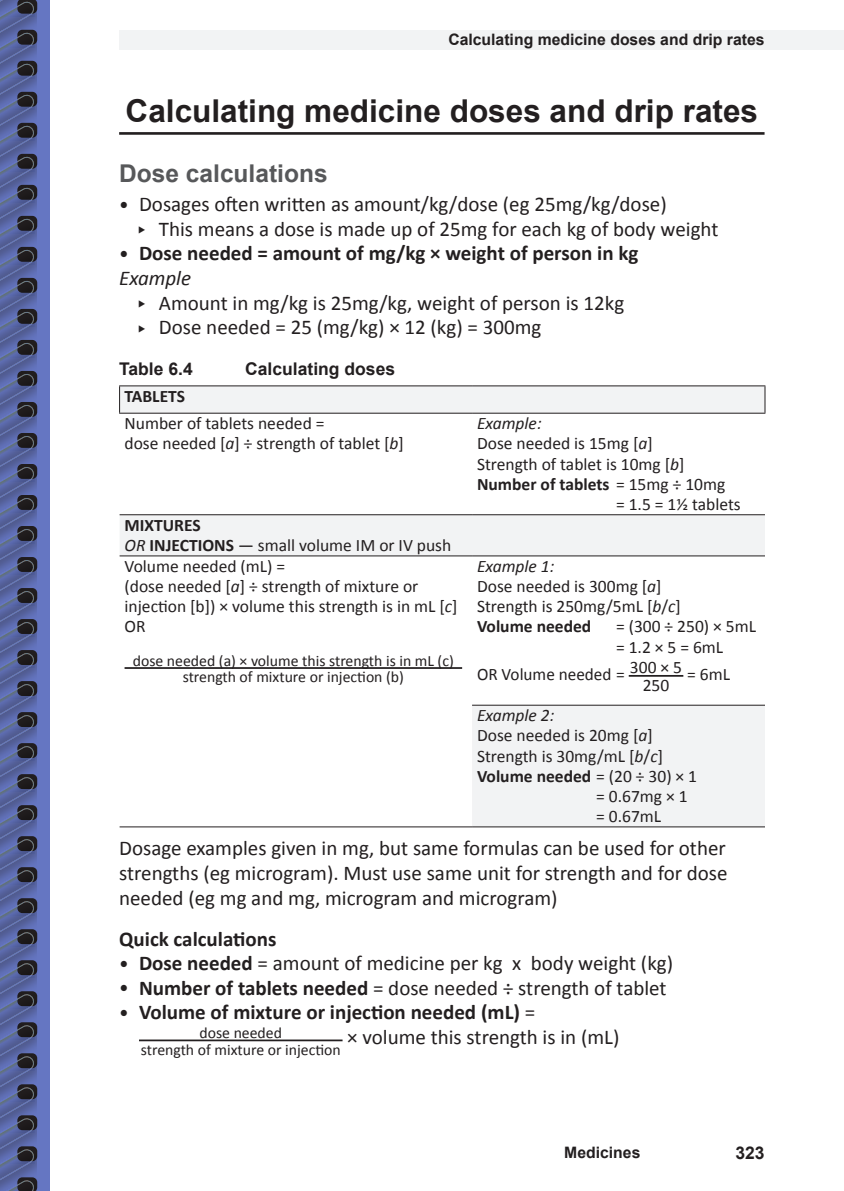
<style>
.page{position:relative;width:844px;height:1191px;background:#fff}
.page>*{position:absolute;margin:0;border:0;box-sizing:border-box;transform-origin:0 0}
.Protocol_H1{font:700 31.5px "Arial";color:#231f20}
.Protocol_H3{font:700 24.5px "Arial";color:#57585a}
.Protocol_Normal_unin{font:21px/25.2px "Calibri";color:#231f20;text-align:justify}
.Protocol_Normal{font:700 21px "Calibri";color:#231f20}
.List_Bullet_Level_1{font:21px "Calibri";color:#231f20}
.Protocol_Normal-2{font:italic 21px "Calibri";color:#231f20}
.Table_Standard_Text{font:17.5px/20.1px "Calibri";color:#231f20}
.Table_Standard_Text-2{font:700 17.5px "Calibri";color:#231f20}
.Caption_Table{font:700 17.5px "Arial";color:#231f20}
.Table_Standard_Text-3{font:italic 17.5px "Calibri";color:#231f20}
.Table_Standard_Text-4{font:15.75px "Calibri";color:#231f20}
.t1{font:700 15.75px "Arial";color:#231f20}
.s1{font-style:italic}
.s2{font-weight:400}
.s3{font-weight:700}
</style>
<div class="page">
<div style="left:0;top:0;width:50px;height:1191px;background:#6576c2"></div>
<div style="left:119px;top:30px;width:724px;height:20px;background:#f2f3f4"></div>
<hr style="left:119px;top:132px;width:645px;height:3px;background:#231f20">
<div style="left:119px;top:386px;width:645px;height:27px;background:#f2f3f4"></div>
<svg style="left:119px;top:515px;width:645px;height:311px"></svg>
<hr style="left:119px;top:385px;width:353px;height:1px;background:#231f20">
<svg style="left:119px;top:386px;width:1px;height:27px"></svg>
<hr style="left:472px;top:385px;width:293px;height:1px;background:#231f20">
<svg style="left:764px;top:386px;width:1px;height:27px"></svg>
<hr style="left:119px;top:413px;width:353px;height:1px;background:#231f20">
<hr style="left:472px;top:413px;width:293px;height:1px;background:#231f20">
<hr style="left:119px;top:514px;width:353px;height:1px;background:#231f20">
<hr style="left:472px;top:514px;width:292px;height:1px;background:#231f20">
<hr style="left:119px;top:555px;width:353px;height:1px;background:#231f20">
<hr style="left:472px;top:555px;width:292px;height:1px;background:#231f20">
<hr style="left:472px;top:705px;width:292px;height:1px;background:#231f20">
<hr style="left:119px;top:826px;width:353px;height:1px;background:#231f20">
<hr style="left:472px;top:826px;width:292px;height:1px;background:#231f20">
<hr style="left:124px;top:667px;width:338px;height:2px;background:#231f20">
<hr style="left:628px;top:675px;width:55px;height:1px;background:#231f20">
<hr style="left:139px;top:1039px;width:203px;height:2px;background:#231f20">
<svg style="left:0;top:0;width:37px;height:1191px;background:#4d5784"></svg>
<p class="t1" style="left:448px;top:29px;width:317px">Calculating medicine doses and drip rates</p>
<p class="Protocol_H1" style="left:126px;top:90px;width:633px">Calculating medicine doses and drip rates</p>
<p class="Protocol_H3" style="left:119px;top:157px;width:210px">Dose calculations</p>
<p class="Protocol_Normal_unin" style="left:119px;top:191px;width:549px">• Dosages often written as amount/kg/dose (eg 25mg/kg/dose)</p>
<p class="Protocol_Normal_unin" style="left:159px;top:215px;width:561px">This means a dose is made up of 25mg for each kg of body weight</p>
<p class="Protocol_Normal" style="left:119px;top:238px;width:520px">• Dose needed = amount of mg/kg × weight of person in kg</p>
<p class="Protocol_Normal-2" style="left:119px;top:264px;width:73px">Example</p>
<p class="Protocol_Normal_unin" style="left:159px;top:290px;width:467px">Amount in mg/kg is 25mg/kg, weight of person is 12kg</p>
<p class="Protocol_Normal_unin" style="left:159px;top:314px;width:384px">Dose needed = 25 (mg/kg) × 12 (kg) = 300mg</p>
<p class="Caption_Table" style="left:119px;top:357px;width:75px">Table 6.4</p>
<p class="Caption_Table" style="left:245px;top:357px;width:151px">Calculating doses</p>
<p class="Table_Standard_Text-2" style="left:124px;top:384px;width:62px">TABLETS</p>
<p class="Table_Standard_Text" style="left:124px;top:413px;width:201px">Number of tablets needed =</p>
<p class="Table_Standard_Text" style="left:124px;top:433px;width:281px">dose needed [<span class="s1">a</span>] ÷ strength of tablet [<span class="s1">b</span>]</p>
<p class="Table_Standard_Text-3" style="left:477px;top:411px;width:66px">Example:</p>
<p class="Table_Standard_Text" style="left:477px;top:433px;width:177px">Dose needed is 15mg [<span class="s1">a</span>]</p>
<p class="Table_Standard_Text" style="left:477px;top:453px;width:209px">Strength of tablet is 10mg [<span class="s1">b</span>]</p>
<p class="Table_Standard_Text-2" style="left:477px;top:471px;width:250px">Number of tablets <span class="s2">= 15mg ÷ 10mg</span></p>
<p class="Table_Standard_Text" style="left:616px;top:493px;width:126px">= 1.5 = 1½ tablets</p>
<p class="Table_Standard_Text-2" style="left:124px;top:512px;width:78px">MIXTURES</p>
<p class="Table_Standard_Text" style="left:124px;top:534px;width:328px"><span class="s1">OR</span> <span class="s3">INJECTIONS</span> — small volume IM or IV push</p>
<p class="Table_Standard_Text" style="left:124px;top:555px;width:162px">Volume needed (mL) =</p>
<p class="Table_Standard_Text" style="left:124px;top:576px;width:334px">(dose needed [<span class="s1">a</span>] ÷ strength of mixture or injection [b]) × volume this strength is in mL [<span class="s1">c</span>]</p>
<p class="Table_Standard_Text" style="left:124px;top:616px;width:23px">OR</p>
<p class="Table_Standard_Text-4" style="left:133px;top:649px;width:322px">dose needed (a) × volume this strength is in mL (c)</p>
<p class="Table_Standard_Text-4" style="left:183px;top:666px;width:223px">strength of mixture or injection (b)</p>
<p class="Table_Standard_Text-3" style="left:477px;top:554px;width:79px">Example 1:</p>
<p class="Table_Standard_Text" style="left:477px;top:576px;width:186px">Dose needed is 300mg [<span class="s1">a</span>]</p>
<p class="Table_Standard_Text" style="left:477px;top:596px;width:205px">Strength is 250mg/5mL [<span class="s1">b</span>/<span class="s1">c</span>]</p>
<p class="Table_Standard_Text-2" style="left:477px;top:614px;width:116px">Volume needed</p>
<p class="Table_Standard_Text" style="left:616px;top:616px;width:141px">= (300 ÷ 250) × 5mL</p>
<p class="Table_Standard_Text" style="left:616px;top:636px;width:109px">= 1.2 × 5 = 6mL</p>
<p class="Table_Standard_Text" style="left:477px;top:663px;width:149px">OR Volume needed =</p>
<p class="Table_Standard_Text" style="left:629px;top:657px;width:54px">300 × 5</p>
<p class="Table_Standard_Text" style="left:642px;top:675px;width:28px">250</p>
<p class="Table_Standard_Text" style="left:687px;top:663px;width:44px">= 6mL</p>
<p class="Table_Standard_Text-3" style="left:477px;top:703px;width:79px">Example 2:</p>
<p class="Table_Standard_Text" style="left:477px;top:725px;width:177px">Dose needed is 20mg [<span class="s1">a</span>]</p>
<p class="Table_Standard_Text" style="left:477px;top:745px;width:187px">Strength is 30mg/mL [<span class="s1">b</span>/<span class="s1">c</span>]</p>
<p class="Table_Standard_Text-2" style="left:477px;top:763px;width:221px">Volume needed <span class="s2">= (20 ÷ 30) × 1</span></p>
<p class="Table_Standard_Text" style="left:596px;top:785px;width:93px">= 0.67mg × 1</p>
<p class="Table_Standard_Text" style="left:596px;top:805px;width:67px">= 0.67mL</p>
<p class="Protocol_Normal_unin" style="left:119px;top:835px;width:610px">Dosage examples given in mg, but same formulas can be used for other strengths (eg microgram). Must use same unit for strength and for dose needed (eg mg and mg, microgram and microgram)</p>
<p class="Protocol_Normal" style="left:119px;top:923px;width:159px">Quick calculations</p>
<p class="Protocol_Normal_unin" style="left:119px;top:950px;width:555px">• <span class="s3">Dose needed</span> = amount of medicine per kg x body weight (kg)</p>
<p class="Protocol_Normal_unin" style="left:119px;top:974px;width:549px">• <span class="s3">Number of tablets needed</span> = dose needed ÷ strength of tablet</p>
<p class="Protocol_Normal" style="left:119px;top:997px;width:417px">• Volume of mixture or injection needed (mL) <span class="s2">=</span></p>
<p class="Table_Standard_Text-4" style="left:199px;top:1021px;width:84px">dose needed</p>
<p class="Table_Standard_Text-4" style="left:141px;top:1038px;width:201px">strength of mixture or injection</p>
<p class="List_Bullet_Level_1" style="left:347px;top:1022px;width:273px">× volume this strength is in (mL)</p>
<p class="t1" style="left:564px;top:1141px;width:78px">Medicines</p>
<p class="Caption_Table" style="left:735px;top:1141px;width:31px">323</p>
</div>
